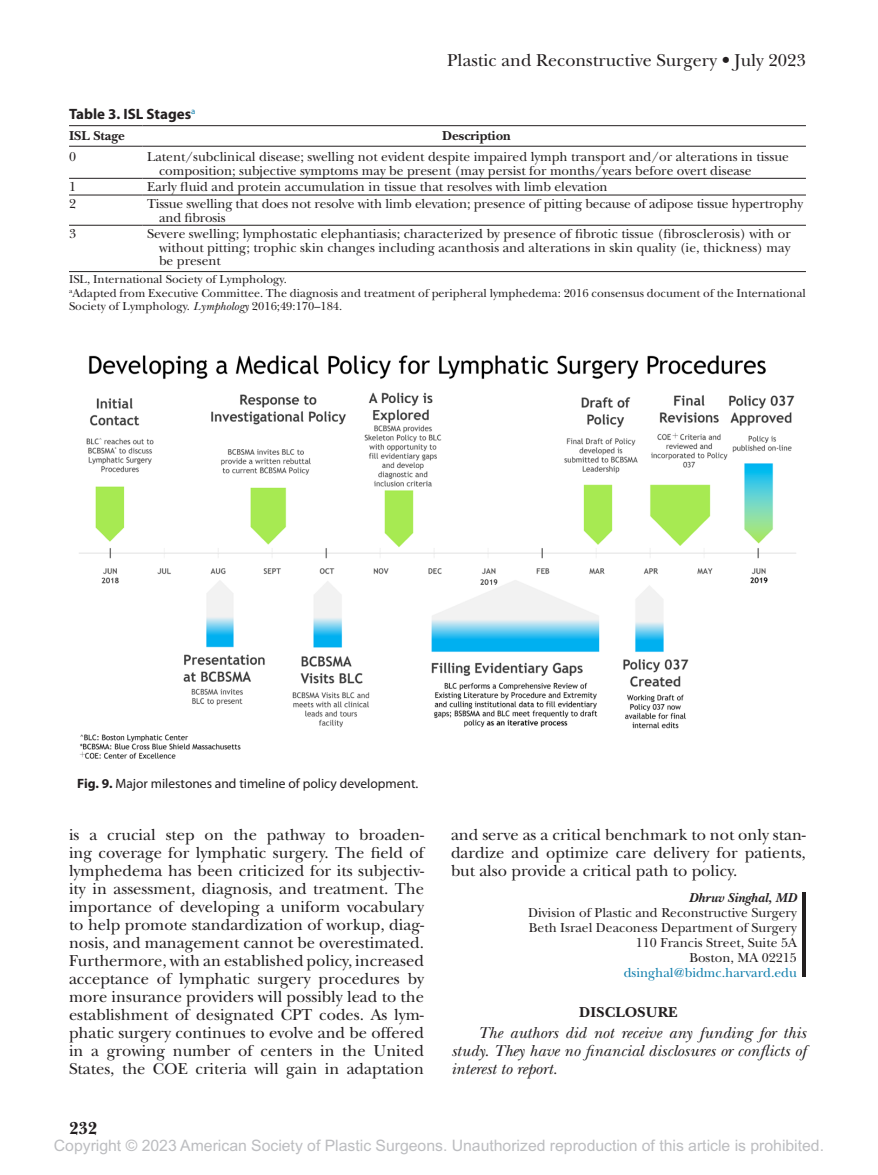
<style>
.page{position:relative;width:878px;height:1175px;background:#fff}
.page>*{position:absolute;margin:0;border:0;box-sizing:border-box;transform-origin:0 0}
.t1{font:18px "New Baskerville Std";color:#231f20}
.t2{font:700 18px "New Baskerville Std";color:#231f20}
.t3{font:16.5px/18px "New Baskerville Std";color:#231f20;text-align:justify}
.t4{font:italic 16.5px/18px "New Baskerville Std";color:#231f20;text-align:justify}
.t5{font:15.75px "Arial MT Std";color:#bcbdc0}
.t6{font:700 15px "Myriad Pro";color:#231f20}
.t7{font:700 15px "New Baskerville Std";letter-spacing:.01em;color:#231f20}
.t8{font:13.5px/13.5px "New Baskerville Std";color:#231f20}
.t9{font:13.5px "Myriad Pro";color:#231f20}
.t10{font:13.5px "New Baskerville Std";color:#0f7eac}
.t11{font:700 13.5px "New Baskerville Std";color:#231f20}
.t12{font:italic 700 13.5px "New Baskerville Std";color:#231f20}
.t13{font:12px/13.5px "New Baskerville Std";color:#231f20}
.s1{font-style:italic}
.s2{font-weight:700}
</style>
<div class="page">
<hr style="left:802px;top:892px;width:4px;height:13px;background:#231f20">
<hr style="left:802px;top:902px;width:4px;height:15px;background:#231f20">
<hr style="left:802px;top:917px;width:4px;height:15px;background:#231f20">
<hr style="left:802px;top:932px;width:4px;height:18px;background:#231f20">
<hr style="left:802px;top:947px;width:4px;height:18px;background:#231f20">
<hr style="left:802px;top:961px;width:4px;height:15px;background:#231f20">
<hr style="left:69px;top:125px;width:73px;height:1px;background:#231f20">
<hr style="left:69px;top:146px;width:73px;height:1px;background:#231f20">
<hr style="left:142px;top:125px;width:664px;height:1px;background:#231f20">
<hr style="left:142px;top:146px;width:664px;height:1px;background:#231f20">
<hr style="left:69px;top:178px;width:73px;height:1px;background:#231f20">
<hr style="left:142px;top:178px;width:664px;height:1px;background:#231f20">
<hr style="left:69px;top:195px;width:73px;height:1px;background:#231f20">
<hr style="left:142px;top:195px;width:664px;height:1px;background:#231f20">
<hr style="left:69px;top:225px;width:73px;height:1px;background:#231f20">
<hr style="left:69px;top:271px;width:73px;height:1px;background:#231f20">
<hr style="left:142px;top:225px;width:664px;height:1px;background:#231f20">
<hr style="left:142px;top:271px;width:664px;height:1px;background:#231f20">
<img style="left:79px;top:355px;width:717px;height:404px">
<p class="t1" style="left:447px;top:50px;width:360px">Plastic and Reconstructive Surgery • July 2023</p>
<p class="t6" style="left:69px;top:104px;width:128px">Table 3. ISL Stages<sup>a</sup></p>
<p class="t11" style="left:69px;top:128px;width:57px">ISL Stage</p>
<p class="t11" style="left:442px;top:128px;width:70px">Description</p>
<p class="t8" style="left:69px;top:150px;width:9px">0</p>
<p class="t8" style="left:159px;top:150px;width:631px;text-indent:-12px">Latent/subclinical disease; swelling not evident despite impaired lymph transport and/or alterations in tissue composition; subjective symptoms may be present (may persist for months/years before overt disease</p>
<p class="t8" style="left:69px;top:180px;width:9px">1</p>
<p class="t8" style="left:147px;top:180px;width:462px">Early fluid and protein accumulation in tissue that resolves with limb elevation</p>
<p class="t8" style="left:69px;top:197px;width:9px">2</p>
<p class="t8" style="left:159px;top:197px;width:645px;text-indent:-12px">Tissue swelling that does not resolve with limb elevation; presence of pitting because of adipose tissue hypertrophy and fibrosis</p>
<p class="t8" style="left:69px;top:227px;width:9px">3</p>
<p class="t8" style="left:159px;top:227px;width:633px;text-align:justify;text-indent:-12px">Severe swelling; lymphostatic elephantiasis; characterized by presence of fibrotic tissue (fibrosclerosis) with or without pitting; trophic skin changes including acanthosis and alterations in skin quality (ie, thickness) may be present</p>
<p class="t13" style="left:69px;top:273px;width:738px">ISL, International Society of Lymphology.<br><sup>a</sup>Adapted from Executive Committee. The diagnosis and treatment of peripheral lymphedema: 2016 consensus document of the International<br>Society of Lymphology. <span class="s1">Lymphology</span> 2016;49:170–184.</p>
<p class="t9" style="left:77px;top:775px;width:342px"><span class="s2">Fig. 9.</span> Major milestones and timeline of policy development.</p>
<p class="t3" style="left:69px;top:825px;width:356px">is a crucial step on the pathway to broaden&shy;ing coverage for lymphatic surgery. The field of lymphedema has been criticized for its subjectiv&shy;ity in assessment, diagnosis, and treatment. The importance of developing a uniform vocabulary to help promote standardization of workup, diag&shy;nosis, and management cannot be overestimated.<br>Furthermore, with an established policy, increased acceptance of lymphatic surgery procedures by more insurance providers will possibly lead to the establishment of designated CPT codes. As lym&shy;phatic surgery continues to evolve and be offered in a growing number of centers in the United States, the COE criteria will gain in adaptation</p>
<p class="t3" style="left:451px;top:825px;width:356px">and serve as a critical benchmark to not only stan&shy;dardize and optimize care delivery for patients, but also provide a critical path to policy.</p>
<p class="t12" style="left:688px;top:889px;width:110px">Dhruv Singhal, MD</p>
<p class="t8" style="left:528px;top:904px;width:270px;line-height:15px;text-align:right">Division of Plastic and Reconstructive Surgery Beth Israel Deaconess Department of Surgery 110 Francis Street, Suite 5A<br>Boston, MA 02215</p>
<p class="t10" style="left:623px;top:964px;width:175px">dsinghal@bidmc.harvard.edu</p>
<p class="t7" style="left:579px;top:1003px;width:100px">DISCLOSURE</p>
<p class="t4" style="left:451px;top:1023px;width:356px;text-indent:27px">The authors did not receive any funding for this study. They have no financial disclosures or conflicts of interest to report.</p>
<p class="t2" style="left:69px;top:1118px;width:30px">232</p>
<p class="t5" style="left:54px;top:1136px;width:771px">Copyright © 2023 American Society of Plastic Surgeons. Unauthorized reproduction of this article is prohibited.</p>
</div>
